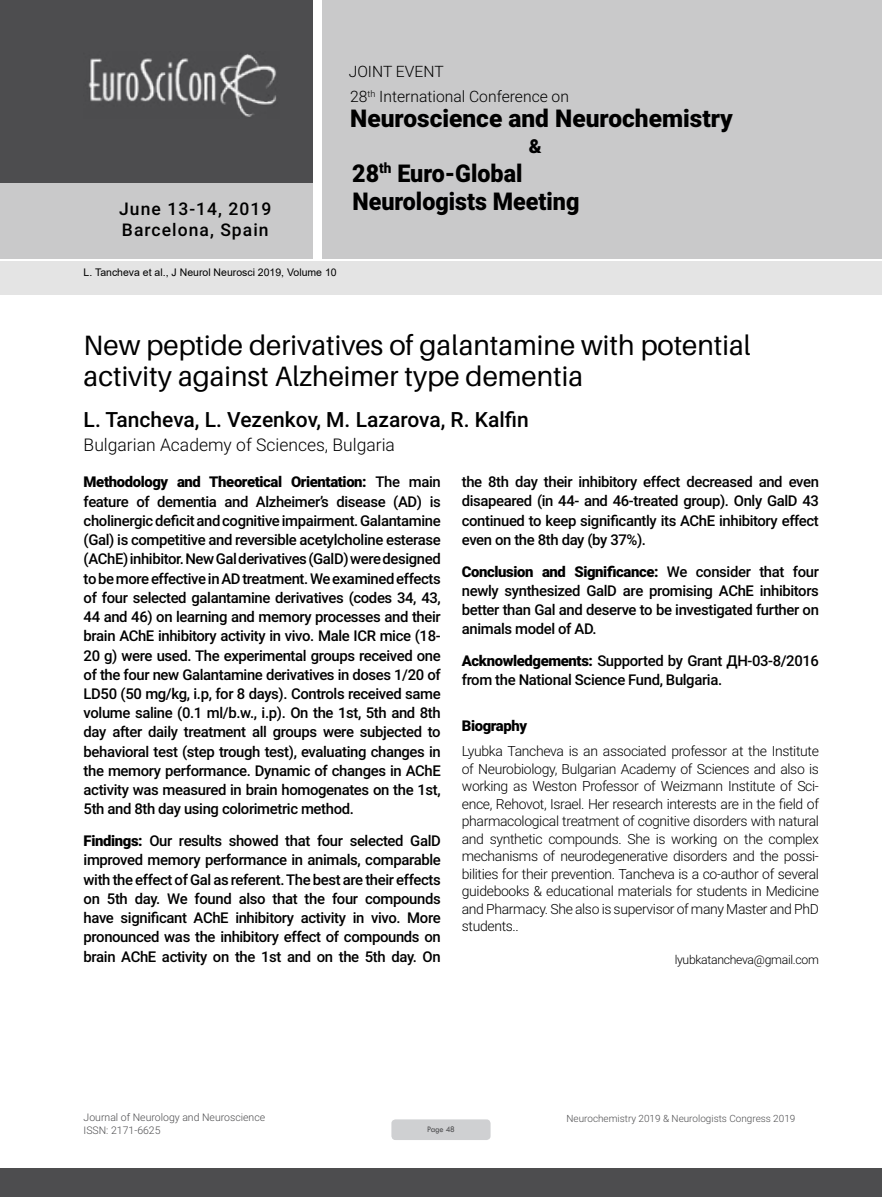
<style>
.page{position:relative;width:882px;height:1197px;background:#fff}
.page>*{position:absolute;margin:0;border:0;box-sizing:border-box;transform-origin:0 0}
.t1{font:28px/30.8px "Aileron";color:#000}
.t2{font:900 24.5px/28.7px "Roboto";color:#000;scale:.95 1}
.t3{font:900 24.5px "Roboto";color:#000}
.t4{font:500 21px "Roboto";color:#000}
.t5{font:900 19.25px "Roboto";color:#000}
.t6{font:300 17.5px "Roboto";color:#000}
.t7{font:500 17.5px/21px "Roboto";letter-spacing:.06em;color:#000}
.t8{font:300 15.75px/25.2px "Roboto";color:#000}
.t9{font:500 14.88px/19.2px "Roboto";letter-spacing:-.025em;color:#000;text-align:justify}
.t10{font:900 14.88px "Roboto";letter-spacing:-.025em;color:#000}
.t11{font:300 14px/17.5px "Roboto";letter-spacing:-.025em;color:#000;text-align:justify}
.t12{font:300 12.25px "Roboto";letter-spacing:-.025em;color:#000}
.t13{font:300 10.5px "Roboto";color:#4d4d4f}
.t14{font:10.5px "Arial";color:#000}
.t15{font:300 9.97px "Roboto";color:#4d4d4f}
.t16{font:8.75px "Tw Cen";letter-spacing:-.02em;color:#4d4d4f;scale:.95 1}
.s1{font-weight:900}
</style>
<div class="page">
<div style="left:0;top:0;width:313px;height:183px;background:#4d4d4f"></div>
<div style="left:1px;top:183px;width:312px;height:76px;background:#c9c9ca"></div>
<div style="left:323px;top:0;width:559px;height:259px;background:#c9c9ca"></div>
<img style="left:88px;top:54px;width:188px;height:63px">
<div style="left:0;top:1169px;width:882px;height:28px;background:#4d4d4f"></div>
<div style="left:1px;top:261px;width:881px;height:33px;background:#e4e4e4"></div>
<div style="left:391px;top:1119px;width:100px;height:21px;background:#cfd0d2;border-radius:4px"></div>
<p class="t7" style="left:119px;top:198px;width:154px">June 13-14, 2019<br>Barcelona, Spain</p>
<p class="t14" style="left:84px;top:265px;width:255px">L. Tancheva et al., J Neurol Neurosci 2019, Volume 10</p>
<p class="t8" style="left:349px;top:58px;width:222px">JOINT EVENT<br>28<sup>th</sup> International Conference on</p>
<h2 class="t3" style="left:350px;top:101px;width:384px">Neuroscience and Neurochemistry</h2>
<h2 class="t2" style="left:352px;top:158px;width:241px">28<sup>th</sup> Euro-Global<br>Neurologists Meeting</h2>
<p class="t5" style="left:529px;top:133px;width:14px">&amp;</p>
<h1 class="t1" style="left:84px;top:331px;width:669px">New peptide derivatives of galantamine with potential activity against Alzheimer type dementia</h1>
<h3 class="t4" style="left:84px;top:405px;width:447px">L. Tancheva, L. Vezenkov, M. Lazarova, R. Kalfin</h3>
<p class="t6" style="left:84px;top:433px;width:313px">Bulgarian Academy of Sciences, Bulgaria</p>
<p class="t9" style="left:84px;top:472px;width:359px"><span class="s1">Methodology and Theoretical Orientation:</span> The main feature of dementia and Alzheimer’s disease (AD) is cholinergic deficit and cognitive impairment. Galantamine (Gal) is competitive and reversible acetylcholine esterase (AChE) inhibitor. New Gal derivatives (GalD) were designed to be more effective in AD treatment. We examined effects of four selected galantamine derivatives (codes 34, 43, 44 and 46) on learning and memory processes and their brain AChE inhibitory activity in vivo. Male ICR mice (18- 20 g) were used. The experimental groups received one of the four new Galantamine derivatives in doses 1/20 of LD50 (50 mg/kg, i.p, for 8 days). Controls received same volume saline (0.1 ml/b.w., i.p). On the 1st, 5th and 8th day after daily treatment all groups were subjected to behavioral test (step trough test), evaluating changes in the memory performance. Dynamic of changes in AChE activity was measured in brain homogenates on the 1st, 5th and 8th day using colorimetric method.</p>
<p class="t9" style="left:84px;top:831px;width:359px"><span class="s1">Findings:</span> Our results showed that four selected GalD improved memory performance in animals, comparable with the effect of Gal as referent. The best are their effects on 5th day. We found also that the four compounds have significant AChE inhibitory activity in vivo. More pronounced was the inhibitory effect of compounds on brain AChE activity on the 1st and on the 5th day. On</p>
<p class="t9" style="left:462px;top:472px;width:359px">the 8th day their inhibitory effect decreased and even disapeared (in 44- and 46-treated group). Only GalD 43 continued to keep significantly its AChE inhibitory effect even on the 8th day (by 37%).</p>
<p class="t9" style="left:462px;top:561px;width:359px"><span class="s1">Conclusion and Significance:</span> We consider that four newly synthesized GalD are promising AChE inhibitors better than Gal and dеserve to be investigated further on animals model of AD.</p>
<p class="t9" style="left:462px;top:651px;width:359px"><span class="s1">Acknowledgements:</span> Supported by Grant ДН-03-8/2016 from the National Science Fund, Bulgaria.</p>
<p class="t10" style="left:462px;top:715px;width:67px">Biography</p>
<p class="t11" style="left:462px;top:742px;width:359px">Lyubka Tancheva is an associated professor at the Institute of Neurobiology, Bulgarian Academy of Sciences and also is working as Weston Professor of Weizmann Institute of Sci&shy;ence, Rehovot, Israel. Her research interests are in the field of pharmacological treatment of cognitive disorders with natural and synthetic compounds. She is working on the complex mechanisms of neurodegenerative disorders and the possi&shy;bilities for their prevention. Tancheva is a co-author of several guidebooks &amp; educational materials for students in Medicine and Pharmacy. She also is supervisor of many Master and PhD students..</p>
<p class="t12" style="left:675px;top:952px;width:146px">lyubkatancheva@gmail.com</p>
<p class="t13" style="left:84px;top:1110px;width:183px">Journal of Neurology and Neuroscience</p>
<p class="t15" style="left:567px;top:1111px;width:230px">Neurochemistry 2019 &amp; Neurologists Congress 2019</p>
<p class="t13" style="left:84px;top:1123px;width:78px">ISSN: 2171-6625</p>
<p class="t16" style="left:427px;top:1124px;width:31px">Page 48</p>
</div>
